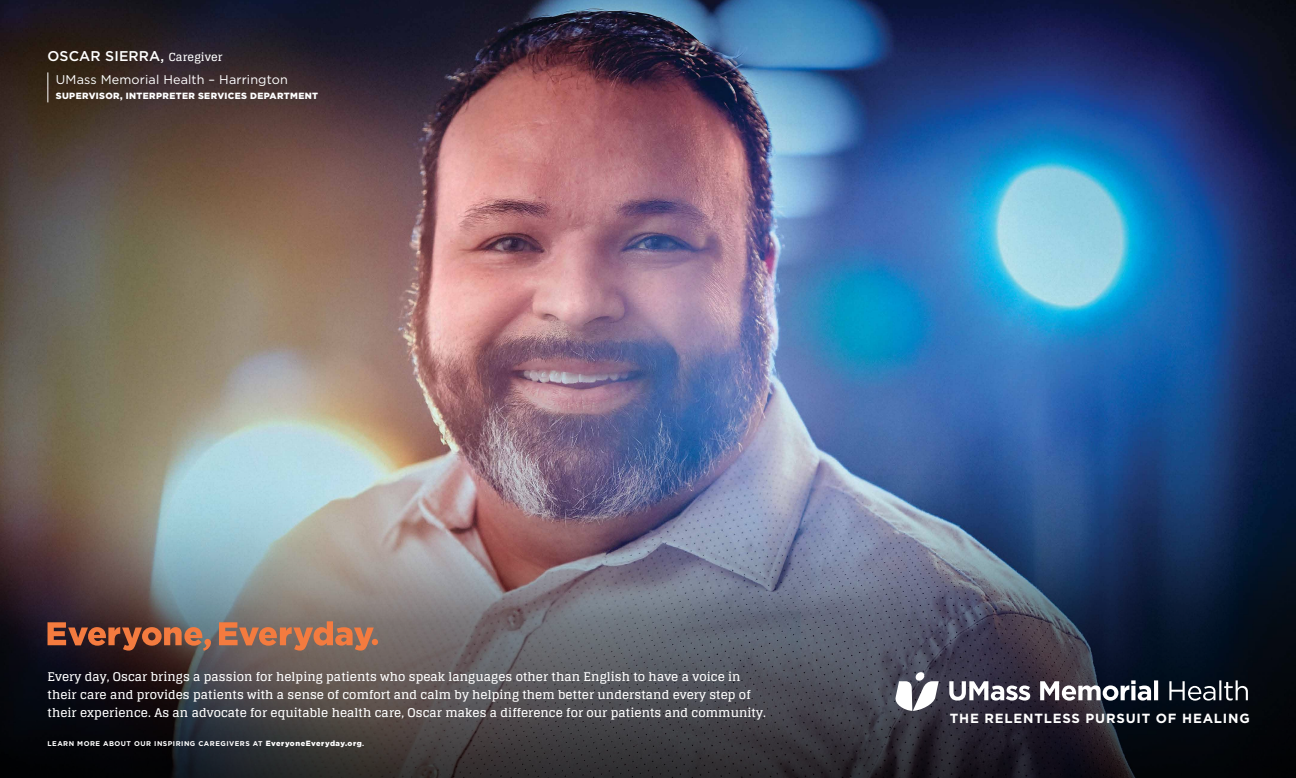
<style>
.page{position:relative;width:1296px;height:778px;background:#fff}
.page>*{position:absolute;margin:0;border:0;box-sizing:border-box;transform-origin:0 0}
.t1{font:500 14.1px "Gotham";letter-spacing:.01em;color:#fff}
.t2{font:700 13.23px "Gotham";letter-spacing:.06em;color:#fff}
.t3{font:12.63px "Gotham";letter-spacing:.01em;color:#fff}
.t4{font:700 12px/18px "Glegoo";letter-spacing:.005em;color:#fff}
.t5{font:900 9px "Gotham";letter-spacing:.04em;color:#fff}
.t6{font:700 6.9px "Gotham";letter-spacing:.07em;color:#fff}
.s1{font-family:"Glegoo";font-weight:700;font-size:11.1px}
.s2{font-weight:900;font-size:7.5px}
.s3{font-size:7.2px}
</style>
<div class="page">
<img style="left:0;top:0;width:1296px;height:472px">
<img style="left:0;top:472px;width:1296px;height:306px">
<svg style="left:949px;top:681px;width:81px;height:19px"></svg>
<svg style="left:1040px;top:680px;width:111px;height:20px"></svg>
<hr style="left:1154px;top:680px;width:4px;height:20px;background:#fff">
<svg style="left:1169px;top:681px;width:46px;height:19px"></svg>
<hr style="left:1219px;top:680px;width:2px;height:20px;background:#fff">
<svg style="left:1224px;top:680px;width:24px;height:20px"></svg>
<svg style="left:896px;top:672px;width:43px;height:38px"></svg>
<hr style="left:47px;top:72px;width:1px;height:30px;background:#fff">
<svg style="left:48px;top:621px;width:330px;height:29px;background:#966049"></svg>
<div style="left:204px;top:639px;width:7px;height:6px;background:#f47b3f;border-radius:50%"></div>
<p class="t1" style="left:47px;top:48px;width:177px">OSCAR SIERRA, <span class="s1">Caregiver</span></p>
<p class="t3" style="left:56px;top:72px;width:234px">UMass Memorial Health – Harrington</p>
<p class="t5" style="left:56px;top:90px;width:264px">SUPERVISOR, INTERPRETER SERVICES DEPARTMENT</p>
<p class="t4" style="left:47px;top:667px;width:720px">Every day, Oscar brings a passion for helping patients who speak languages other than English to have a voice in their care and provides patients with a sense of comfort and calm by helping them better understand every step of their experience. As an advocate for equitable health care, Oscar makes a difference for our patients and community.</p>
<p class="t6" style="left:47px;top:740px;width:318px">LEARN MORE ABOUT OUR INSPIRING CAREGIVERS AT <span class="s2">EveryoneEveryday.org</span><span class="s3">.</span></p>
<p class="t2" style="left:950px;top:710px;width:302px">THE RELENTLESS PURSUIT OF HEALING</p>
</div>
